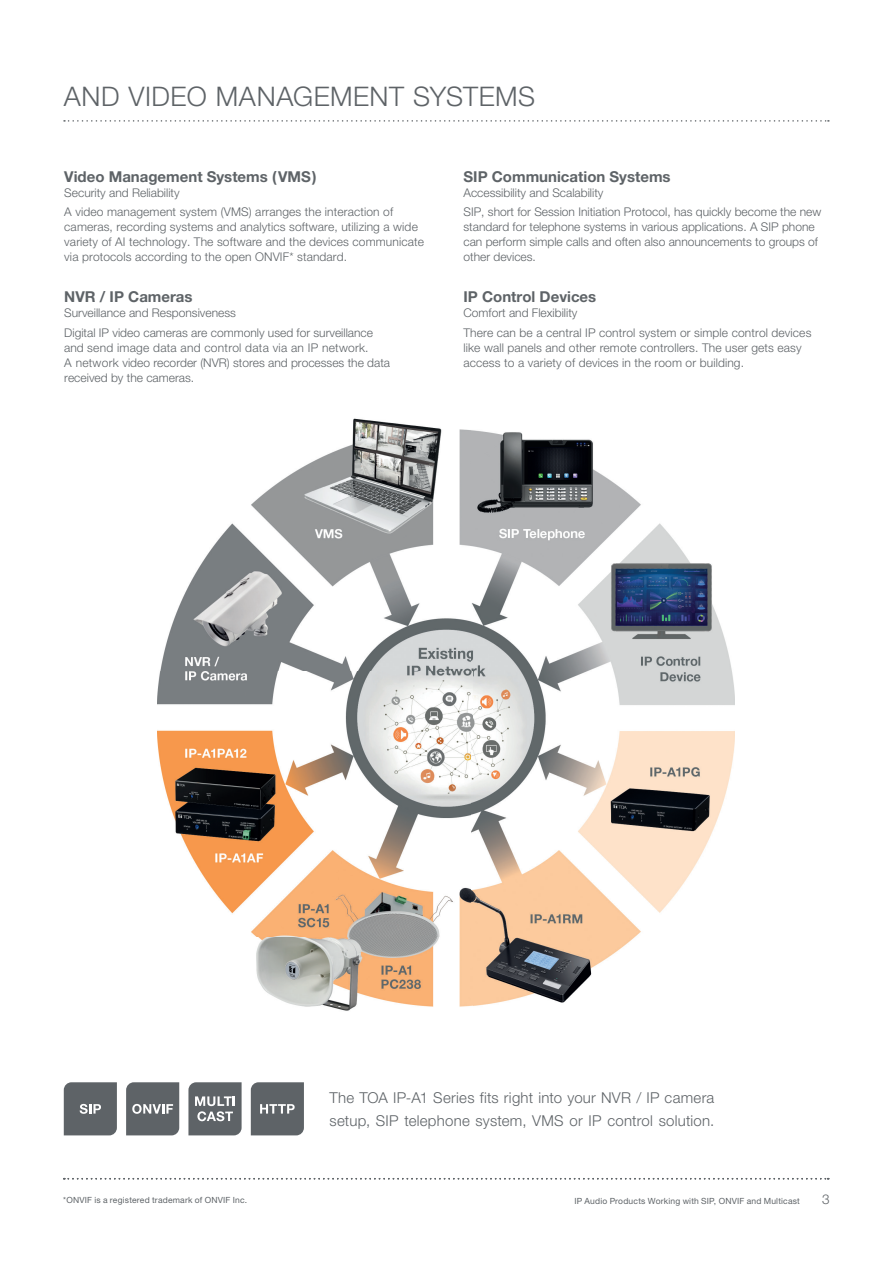
<style>
.page{position:relative;width:893px;height:1263px;background:#fff}
.page>*{position:absolute;margin:0;border:0;box-sizing:border-box;transform-origin:0 0}
.t1{font:27px "Helvetica Neue World 45 Lt";letter-spacing:.02em;color:#5e6367}
.t2{font:15px/22.5px "Helvetica Neue World 45 Lt";letter-spacing:.015em;color:#5e6367}
.t3{font:700 15px "Helvetica Neue World 75";color:#5e6367}
.t4{font:13.5px "Helvetica Neue World 45 Lt";color:#5e6367}
.t5{font:12px/15px "Helvetica Neue World 45 Lt";color:#5e6367}
.t6{font:8.55px "Helvetica Neue World 55 Roman";letter-spacing:.02em;color:#5e6367}
</style>
<div class="page">
<svg style="left:64px;top:120px;width:765px;height:2px"></svg>
<img style="left:157px;top:418px;width:577px;height:593px">
<svg style="left:64px;top:1178px;width:765px;height:1px"></svg>
<svg style="left:64px;top:1082px;width:53px;height:53px"></svg>
<svg style="left:126px;top:1082px;width:53px;height:53px"></svg>
<svg style="left:188px;top:1082px;width:54px;height:53px"></svg>
<svg style="left:251px;top:1082px;width:53px;height:53px"></svg>
<h1 class="t1" style="left:64px;top:81px;width:473px">AND VIDEO MANAGEMENT SYSTEMS</h1>
<p class="t3" style="left:64px;top:168px;width:254px">Video Management Systems ( VMS )</p>
<p class="t5" style="left:64px;top:183px;width:330px;line-height:19.2px">Security and Reliability<br>A video management system (VMS) arranges the interaction of</p>
<p class="t5" style="left:64px;top:219px;width:361px">cameras, recording systems and analytics software, utilizing a wide variety of AI technology. The software and the devices communicate via protocols according to the open ONVIF* standard.</p>
<p class="t3" style="left:64px;top:288px;width:130px">NVR / IP Cameras</p>
<p class="t5" style="left:64px;top:304px;width:310px;line-height:19.2px">Surveillance and Responsiveness<br>Digital IP video cameras are commonly used for surveillance</p>
<p class="t5" style="left:64px;top:340px;width:327px">and send image data and control data via an IP network.<br>A network video recorder (NVR) stores and processes the data received by the cameras.</p>
<p class="t3" style="left:463px;top:168px;width:209px">SIP Communication Systems</p>
<p class="t5" style="left:463px;top:183px;width:359px;line-height:19.2px">Accessibility and Scalability<br>SIP, short for Session Initiation Protocol, has quickly become the new</p>
<p class="t5" style="left:463px;top:219px;width:356px">standard for telephone systems in various applications. A SIP phone can perform simple calls and often also announcements to groups of other devices.</p>
<p class="t3" style="left:463px;top:288px;width:134px">IP Control Devices</p>
<p class="t5" style="left:463px;top:304px;width:349px;line-height:19.2px">Comfort and Flexibility<br>There can be a central IP control system or simple control devices</p>
<p class="t5" style="left:463px;top:340px;width:340px">like wall panels and other remote controllers. The user gets easy access to a variety of devices in the room or building.</p>
<p class="t2" style="left:330px;top:1087px;width:386px">The TOA IP-A1 Series fits right into your NVR / IP camera setup, SIP telephone system, VMS or IP control solution.</p>
<p class="t6" style="left:63px;top:1195px;width:185px">*ONVIF is a registered trademark of ONVIF Inc.</p>
<p class="t6" style="left:574px;top:1196px;width:227px">IP Audio Products Working with SIP, ONVIF and Multicast</p>
<p class="t4" style="left:822px;top:1192px;width:9px">3</p>
</div>
